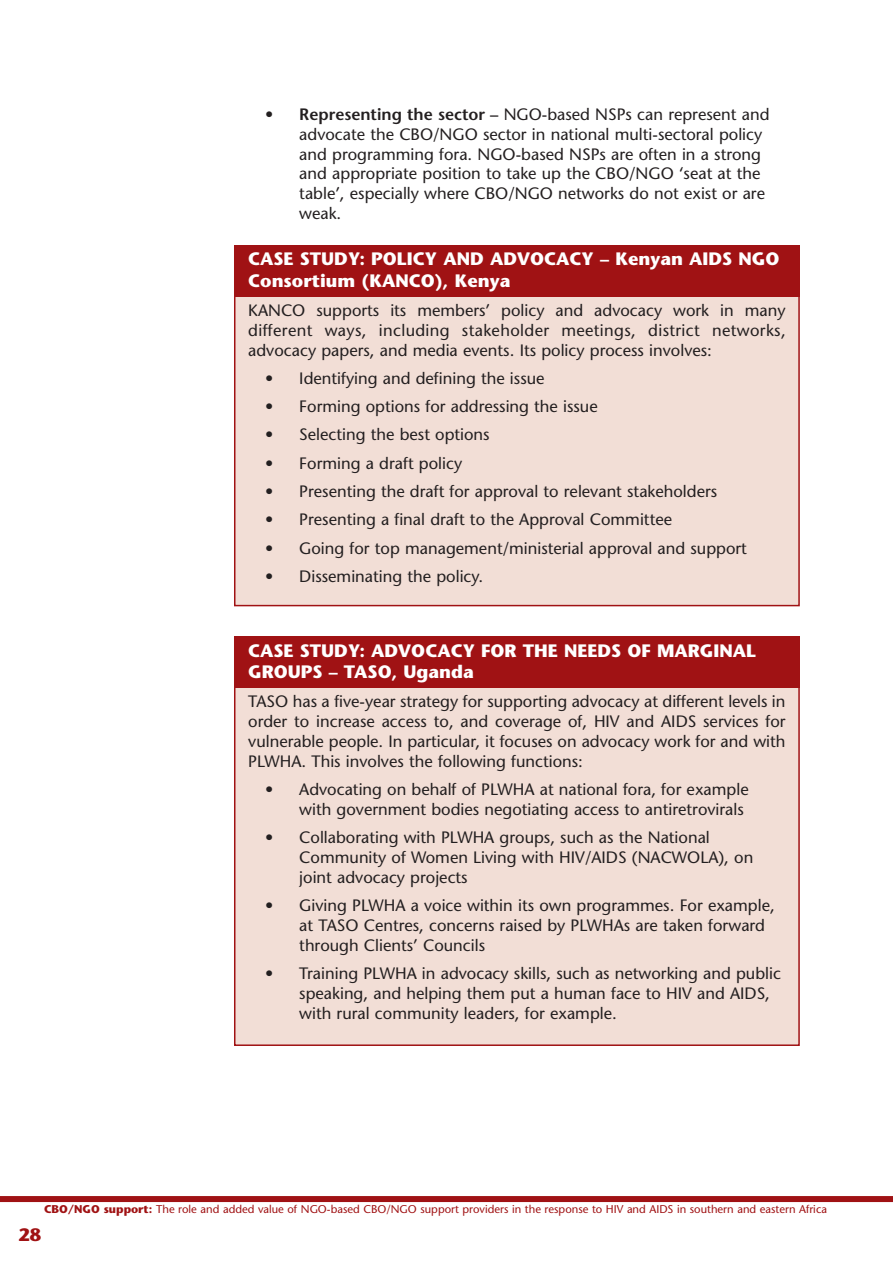
<style>
.page{position:relative;width:893px;height:1263px;background:#fff}
.page>*{position:absolute;margin:0;border:0;box-sizing:border-box;transform-origin:0 0}
.t1{font:700 18px/21.6px "Stone Sans";color:#fff}
.t2{font:700 18px "Stone Sans";color:#a01214}
.t3{font:16.5px/19.8px "Stone Sans";color:#231f20}
.t4{font:11.25px "Stone Sans";color:#a01214}
.s1{font-weight:600}
.s2{font-weight:700}
</style>
<div class="page">
<div style="left:235px;top:246px;width:564px;height:360px;background:#f2ded6"></div>
<div style="left:234px;top:245px;width:565px;height:361px;border:2px solid #a01214"></div>
<div style="left:234px;top:246px;width:565px;height:51px;background:#a01214"></div>
<div style="left:235px;top:637px;width:564px;height:408px;background:#f2ded6"></div>
<div style="left:234px;top:637px;width:565px;height:51px;background:#a01214"></div>
<div style="left:0;top:1196px;width:892px;height:6px;background:#a01214"></div>
<p class="t3" style="left:299px;top:106px;width:471px;text-indent:-34px">• <span class="s1">Representing the sector –</span> NGO-based NSPs can represent and advocate the CBO/NGO sector in national multi-sectoral policy and programming fora. NGO-based NSPs are often in a strong and appropriate position to take up the CBO/NGO ‘seat at the table’, especially where CBO/NGO networks do not exist or are weak.</p>
<p class="t1" style="left:248px;top:250px;width:532px">CASE STUDY: POLICY AND ADVOCACY – Kenyan AIDS NGO<br>Consortium (KANCO), Kenya</p>
<p class="t3" style="left:248px;top:302px;width:539px;text-align:justify">KANCO supports its members’ policy and advocacy work in many different ways, including stakeholder meetings, district networks, advocacy papers, and media events. Its policy process involves:</p>
<p class="t3" style="left:265px;top:370px;width:281px">• Identifying and defining the issue</p>
<p class="t3" style="left:265px;top:398px;width:334px">• Forming options for addressing the issue</p>
<p class="t3" style="left:265px;top:427px;width:226px">• Selecting the best options</p>
<p class="t3" style="left:265px;top:455px;width:198px">• Forming a draft policy</p>
<p class="t3" style="left:265px;top:483px;width:453px">• Presenting the draft for approval to relevant stakeholders</p>
<p class="t3" style="left:265px;top:511px;width:408px">• Presenting a final draft to the Approval Committee</p>
<p class="t3" style="left:265px;top:540px;width:483px">• Going for top management/ministerial approval and support</p>
<p class="t3" style="left:265px;top:568px;width:219px">• Disseminating the policy.</p>
<p class="t1" style="left:248px;top:642px;width:509px">CASE STUDY: ADVOCACY FOR THE NEEDS OF MARGINAL<br>GROUPS – TASO, Uganda</p>
<p class="t3" style="left:248px;top:693px;width:538px;text-align:justify">TASO has a five-year strategy for supporting advocacy at different levels in order to increase access to, and coverage of, HIV and AIDS services for vulnerable people. In particular, it focuses on advocacy work for and with PLWHA. This involves the following functions:</p>
<p class="t3" style="left:265px;top:781px;width:485px;text-align:right">• Advocating on behalf of PLWHA at national fora, for example with government bodies negotiating access to antiretrovirals</p>
<p class="t3" style="left:299px;top:829px;width:455px;text-indent:-34px">• Collaborating with PLWHA groups, such as the National<br>Community of Women Living with HIV/AIDS (NACWOLA), on joint advocacy projects</p>
<p class="t3" style="left:299px;top:897px;width:477px;text-indent:-34px">• Giving PLWHA a voice within its own programmes. For example, at TASO Centres, concerns raised by PLWHAs are taken forward through Clients’ Councils</p>
<p class="t3" style="left:299px;top:965px;width:483px;text-indent:-34px">• Training PLWHA in advocacy skills, such as networking and public speaking, and helping them put a human face to HIV and AIDS, with rural community leaders, for example.</p>
<p class="t4" style="left:44px;top:1205px;width:784px"><span class="s2">CBO/NGO support:</span> The role and added value of NGO-based CBO/NGO support providers in the response to HIV and AIDS in southern and eastern Africa</p>
<p class="t2" style="left:18px;top:1228px;width:24px">28</p>
</div>
